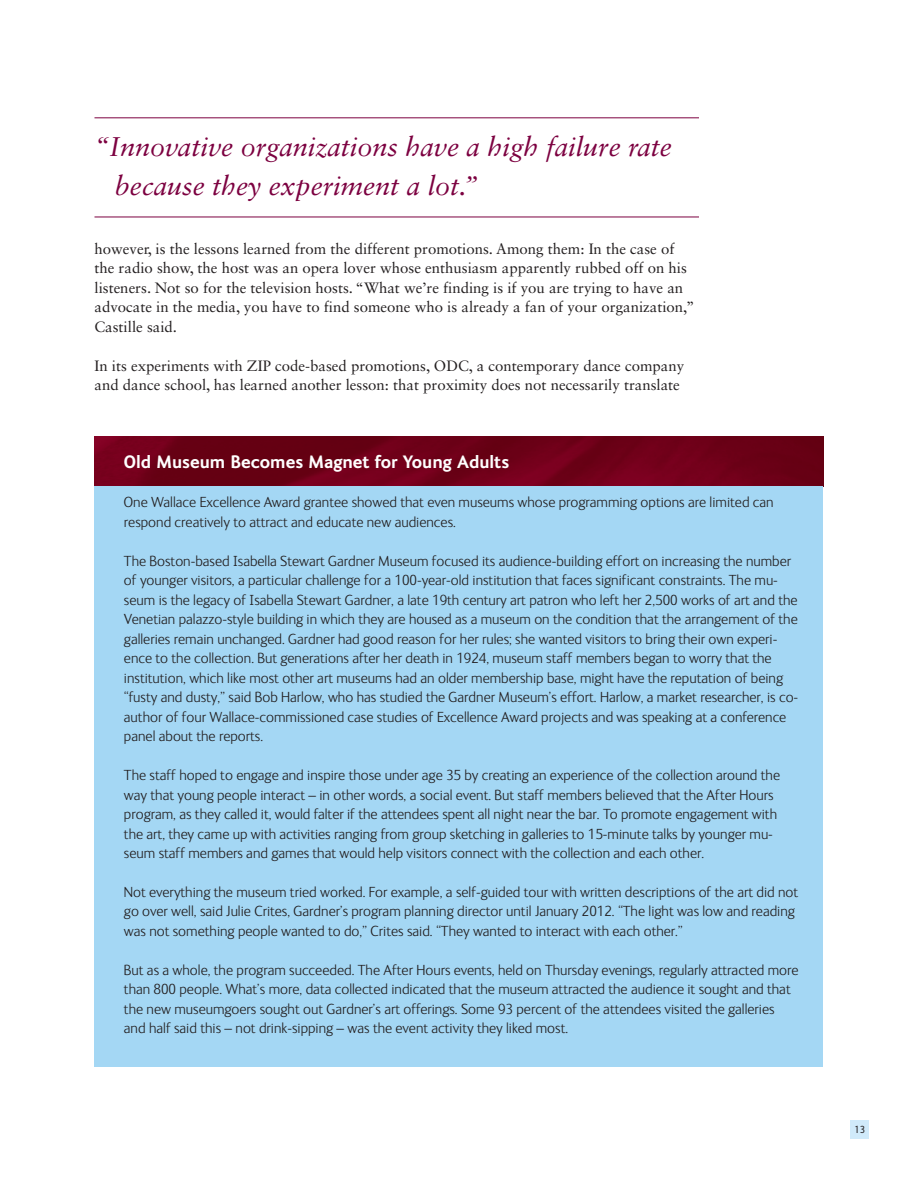
<style>
.page{position:relative;width:918px;height:1188px;background:#fff}
.page>*{position:absolute;margin:0;border:0;box-sizing:border-box;transform-origin:0 0}
.Pullquote__alternate{font:italic 27px/39px "Sabon LT Std";color:#7c0040}
.Body_text{font:700 18px "FS Ingrid";color:#fff}
.Body_text-2{font:300 15px/19.5px "FS Ingrid";color:#231f20}
.Body_text-3{font:15px/19.5px "Sabon LT Std";color:#231f20}
.t1{font:10.5px "FS Ingrid";color:#231f20}
</style>
<div class="page">
<div style="left:850px;top:1120px;width:19px;height:19px;background:#d0eafa"></div>
<img style="left:94px;top:436px;width:730px;height:50px">
<div style="left:94px;top:486px;width:730px;height:580px;background:#a4d7f4"></div>
<hr style="left:94px;top:117px;width:605px;height:1px;background:#7c0040">
<hr style="left:94px;top:217px;width:605px;height:1px;background:#7c0040">
<p class="Pullquote__alternate" style="left:115px;top:127px;width:559px;text-indent:-20px">“Innovative organizations have a high failure rate because they experiment a lot.”</p>
<p class="Body_text-3" style="left:94px;top:238px;width:602px">however, is the lessons learned from the different promotions. Among them: In the case of the radio show, the host was an opera lover whose enthusiasm apparently rubbed off on his listeners. Not so for the television hosts. “What we’re finding is if you are trying to have an advocate in the media, you have to find someone who is already a fan of your organization,” Castille said.</p>
<p class="Body_text-3" style="left:94px;top:355px;width:591px">In its experiments with ZIP code-based promotions, ODC, a contemporary dance company and dance school, has learned another lesson: that proximity does not necessarily translate</p>
<p class="Body_text" style="left:124px;top:452px;width:387px">Old Museum Becomes Magnet for Young Adults</p>
<p class="Body_text-2" style="left:124px;top:493px;width:651px">One Wallace Excellence Award grantee showed that even museums whose programming options are limited can respond creatively to attract and educate new audiences.</p>
<p class="Body_text-2" style="left:124px;top:551px;width:676px">The Boston-based Isabella Stewart Gardner Museum focused its audience-building effort on increasing the number of younger visitors, a particular challenge for a 100-year-old institution that faces significant constraints. The mu&shy;seum is the legacy of Isabella Stewart Gardner, a late 19th century art patron who left her 2,500 works of art and the Venetian palazzo-style building in which they are housed as a museum on the condition that the arrangement of the galleries remain unchanged. Gardner had good reason for her rules; she wanted visitors to bring their own experi&shy;ence to the collection. But generations after her death in 1924, museum staff members began to worry that the institution, which like most other art museums had an older membership base, might have the reputation of being “fusty and dusty,” said Bob Harlow, who has studied the Gardner Museum’s effort. Harlow, a market researcher, is co&shy;author of four Wallace-commissioned case studies of Excellence Award projects and was speaking at a conference panel about the reports.</p>
<p class="Body_text-2" style="left:124px;top:766px;width:658px">The staff hoped to engage and inspire those under age 35 by creating an experience of the collection around the way that young people interact – in other words, a social event. But staff members believed that the After Hours program, as they called it, would falter if the attendees spent all night near the bar. To promote engagement with the art, they came up with activities ranging from group sketching in galleries to 15-minute talks by younger mu&shy;seum staff members and games that would help visitors connect with the collection and each other.</p>
<p class="Body_text-2" style="left:124px;top:883px;width:676px">Not everything the museum tried worked. For example, a self-guided tour with written descriptions of the art did not go over well, said Julie Crites, Gardner’s program planning director until January 2012. “The light was low and reading was not something people wanted to do,” Crites said. “They wanted to interact with each other.”</p>
<p class="Body_text-2" style="left:124px;top:961px;width:676px">But as a whole, the program succeeded. The After Hours events, held on Thursday evenings, regularly attracted more than 800 people. What’s more, data collected indicated that the museum attracted the audience it sought and that the new museumgoers sought out Gardner’s art offerings. Some 93 percent of the attendees visited the galleries and half said this – not drink-sipping – was the event activity they liked most.</p>
<p class="t1" style="left:854px;top:1124px;width:13px">13</p>
</div>
